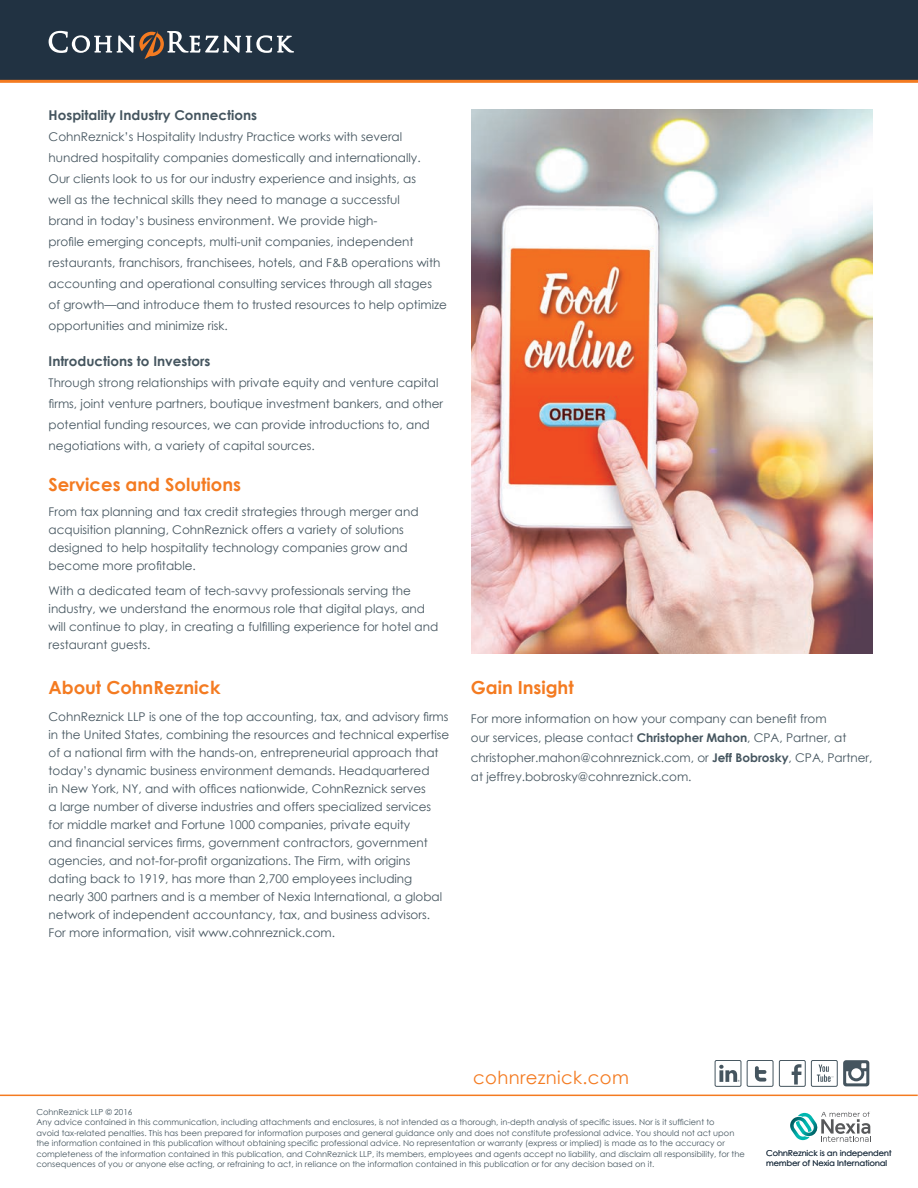
<style>
.page{position:relative;width:918px;height:1188px;background:#fff}
.page>*{position:absolute;margin:0;border:0;box-sizing:border-box;transform-origin:0 0}
.t1{font:700 18px "Century Gothic";color:#f47b21}
.t2{font:18px "Century Gothic";letter-spacing:.02em;color:#f47b21}
.t3{font:700 13.5px "Century Gothic";color:#45555f}
.t4{font:12px/18px "Century Gothic";color:#45555f}
.t5{font:8.25px/10.5px "Century Gothic";color:#45555f}
.t6{font:8.1px/9.8px "Century Gothic";color:#213242}
.s1{font-weight:700}
</style>
<div class="page">
<div style="left:0;top:0;width:918px;height:81px;background:#213242"></div>
<svg style="left:49px;top:31px;width:245px;height:28px"></svg>
<hr style="left:0;top:80px;width:918px;height:3px;background:#f47b21">
<hr style="left:0;top:1095px;width:918px;height:1px;background:#f47b21">
<svg style="left:791px;top:1113px;width:80px;height:29px"></svg>
<svg style="left:715px;top:1060px;width:154px;height:26px"></svg>
<img style="left:471px;top:109px;width:402px;height:544px">
<p class="t3" style="left:49px;top:105px;width:210px">Hospitality Industry Connections</p>
<p class="t4" style="left:49px;top:126px;width:400px;line-height:21px">CohnReznick’s Hospitality Industry Practice works with several hundred hospitality companies domestically and internationally.<br>Our clients look to us for our industry experience and insights, as<br>well as the technical skills they need to manage a successful<br>brand in today’s business environment. We provide high-<br>profile emerging concepts, multi-unit companies, independent restaurants, franchisors, franchisees, hotels, and F&amp;B operations with accounting and operational consulting services through all stages<br>of growth—and introduce them to trusted resources to help optimize opportunities and minimize risk.</p>
<p class="t3" style="left:49px;top:351px;width:163px">Introductions to Investors</p>
<p class="t4" style="left:49px;top:372px;width:396px;line-height:21px">Through strong relationships with private equity and venture capital firms, joint venture partners, boutique investment bankers, and other potential funding resources, we can provide introductions to, and negotiations with, a variety of capital sources.</p>
<h1 class="t1" style="left:49px;top:471px;width:194px">Services and Solutions</h1>
<p class="t4" style="left:49px;top:502px;width:372px">From tax planning and tax credit strategies through merger and acquisition planning, CohnReznick offers a variety of solutions designed to help hospitality technology companies grow and become more profitable.</p>
<p class="t4" style="left:49px;top:581px;width:391px">With a dedicated team of tech-savvy professionals serving the industry, we understand the enormous role that digital plays, and will continue to play, in creating a fulfilling experience for hotel and restaurant guests.</p>
<h1 class="t1" style="left:49px;top:674px;width:173px">About CohnReznick</h1>
<p class="t4" style="left:49px;top:708px;width:402px">CohnReznick LLP is one of the top accounting, tax, and advisory firms in the United States, combining the resources and technical expertise of a national firm with the hands-on, entrepreneurial approach that today’s dynamic business environment demands. Headquartered<br>in New York, NY, and with offices nationwide, CohnReznick serves<br>a large number of diverse industries and offers specialized services for middle market and Fortune 1000 companies, private equity<br>and financial services firms, government contractors, government agencies, and not-for-profit organizations. The Firm, with origins dating back to 1919, has more than 2,700 employees including nearly 300 partners and is a member of Nexia International, a global network of independent accountancy, tax, and business advisors.<br>For more information, visit www.cohnreznick.com.</p>
<h1 class="t1" style="left:471px;top:674px;width:104px">Gain Insight</h1>
<p class="t4" style="left:471px;top:709px;width:403px;line-height:19.5px">For more information on how your company can benefit from<br>our services, please contact <span class="s1">Christopher Mahon</span>, CPA, Partner, at christopher.mahon@cohnreznick.com, or <span class="s1">Jeff Bobrosky</span>, CPA, Partner, at jeffrey.bobrosky@cohnreznick.com.</p>
<h1 class="t2" style="left:473px;top:1065px;width:157px">cohnreznick.com</h1>
<p class="t5" style="left:36px;top:1106px;width:710px">CohnReznick LLP © 2016<br>Any advice contained in this communication, including attachments and enclosures, is not intended as a thorough, in-depth analysis of specific issues. Nor is it sufficient to<br>avoid tax-related penalties. This has been prepared for information purposes and general guidance only and does not constitute professional advice. You should not act upon the information contained in this publication without obtaining specific professional advice. No representation or warranty (express or implied) is made as to the accuracy or completeness of the information contained in this publication, and CohnReznick LLP, its members, employees and agents accept no liability, and disclaim all responsibility, for the consequences of you or anyone else acting, or refraining to act, in reliance on the information contained in this publication or for any decision based on it.</p>
<p class="t6" style="left:766px;top:1148px;width:127px">CohnReznick is an independent member of Nexia International</p>
</div>
